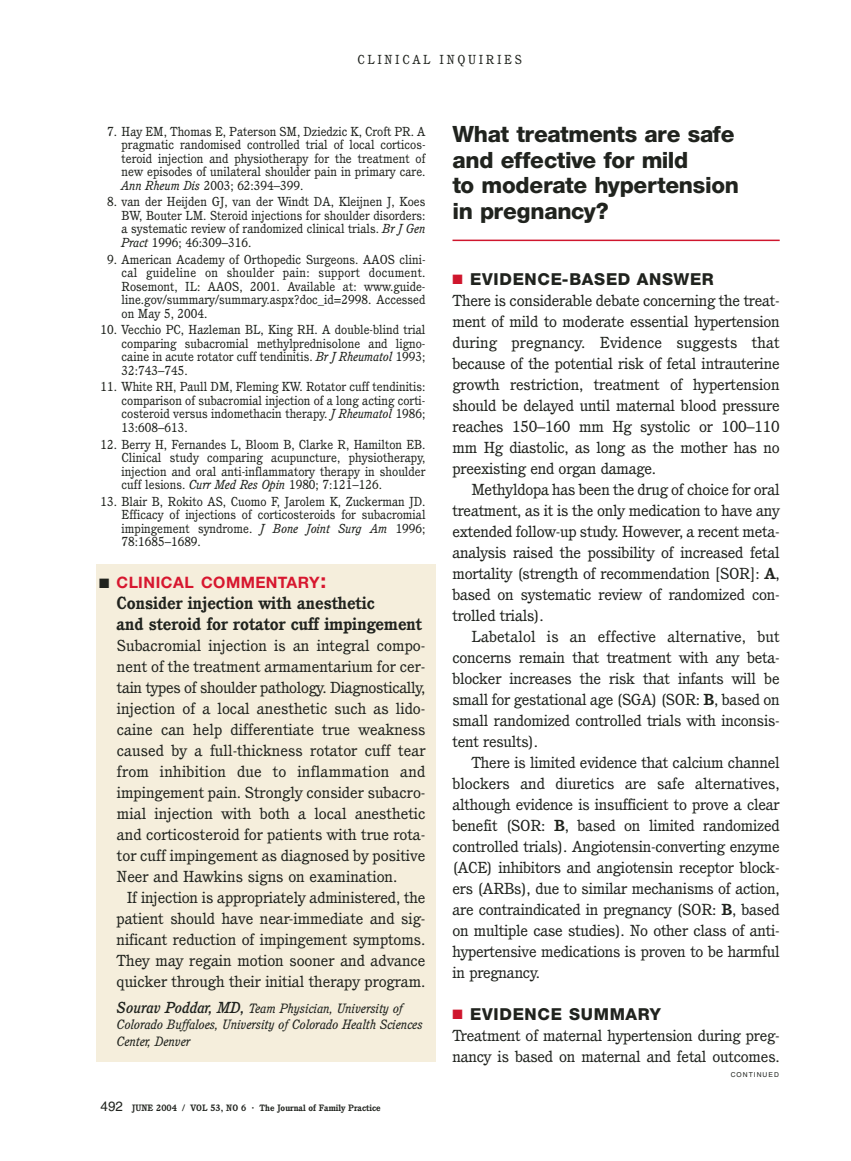
<style>
.page{position:relative;width:851px;height:1161px;background:#fff}
.page>*{position:absolute;margin:0;border:0;box-sizing:border-box;transform-origin:0 0}
.t1{font:800 22.5px/25.5px "Helvetica Neue";letter-spacing:-.015em;color:#20231e}
.t2{font:700 17.25px/21px "Cushing";color:#20231e}
.t3{font:800 16.5px "Helvetica Neue";letter-spacing:.045em;color:#20231e}
.t4{font:700 15.75px "Helvetica Neue";letter-spacing:.03em;color:#d7172f}
.t5{font:15.6px/21px "Cushing";letter-spacing:-.015em;color:#20231e;text-align:justify;scale:1.06 1}
.t6{font:italic 13.2px/16.5px "Cushing";color:#20231e}
.t7{font:12.75px/13.5px "Cushing";color:#20231e;text-align:justify}
.t8{font:12.75px "Cushing";letter-spacing:.21em;color:#20231e}
.t9{font:700 9px "Cushing";color:#20231e}
.t10{font:6.75px "Helvetica";letter-spacing:.15em;color:#20231e}
.s1{font-style:italic}
.s2{color:#20231e}
.s3{font-size:21px}
.s4{font-weight:500;font-size:15.6px}
.s5{font-family:"Helvetica";font-weight:400;font-size:13.5px}
.s6{font-size:10.5px}
.s7{color:#cf162d}
.s8{font-weight:700}
</style>
<div class="page">
<div style="left:97px;top:565px;width:339px;height:497px;background:#f5eedc"></div>
<hr style="left:452px;top:240px;width:327px;height:1px;background:#cf162d">
<p class="t8" style="left:357px;top:54px;width:166px">CLINICAL INQUIRIES</p>
<p class="t7" style="left:122px;top:125px;width:305px;text-indent:-14px">7. Hay EM, Thomas E, Paterson SM, Dziedzic K, Croft PR. A pragmatic randomised controlled trial of local corticos&shy;teroid injection and physiotherapy for the treatment of new episodes of unilateral shoulder pain in primary care.<br><span class="s1">Ann Rheum Dis</span> 2003; 62:394–399.</p>
<p class="t7" style="left:122px;top:196px;width:305px;text-indent:-14px">8. van der Heijden GJ, van der Windt DA, Kleijnen J, Koes BW, Bouter LM. Steroid injections for shoulder disorders: a systematic review of randomized clinical trials. <span class="s1">Br J Gen Pract</span> 1996; 46:309–316.</p>
<p class="t7" style="left:122px;top:253px;width:305px;text-indent:-14px">9. American Academy of Orthopedic Surgeons. AAOS clini&shy;cal guideline on shoulder pain: support document.<br>Rosemont, IL: AAOS, 2001. Available at: www.guide&shy;line.gov/summary/summary.aspx?doc_id=2998. Accessed on May 5, 2004.</p>
<p class="t7" style="left:122px;top:324px;width:305px;text-indent:-21px">10. Vecchio PC, Hazleman BL, King RH. A double-blind trial comparing subacromial methylprednisolone and ligno&shy;caine in acute rotator cuff tendinitis. <span class="s1">Br J Rheumatol</span> 1993; 32:743–745.</p>
<p class="t7" style="left:122px;top:381px;width:305px;text-indent:-21px">11. White RH, Paull DM, Fleming KW. Rotator cuff tendinitis: comparison of subacromial injection of a long acting corti&shy;costeroid versus indomethacin therapy. <span class="s1">J Rheumatol</span> 1986; 13:608–613.</p>
<p class="t7" style="left:122px;top:439px;width:305px;text-indent:-21px">12. Berry H, Fernandes L, Bloom B, Clarke R, Hamilton EB.<br>Clinical study comparing acupuncture, physiotherapy, injection and oral anti-inflammatory therapy in shoulder cuff lesions. <span class="s1">Curr Med Res Opin</span> 1980; 7:121–126.</p>
<p class="t7" style="left:122px;top:496px;width:305px;text-indent:-21px">13. Blair B, Rokito AS, Cuomo F, Jarolem K, Zuckerman JD.<br>Efficacy of injections of corticosteroids for subacromial impingement syndrome. <span class="s1">J Bone Joint Surg Am</span> 1996; 78:1685–1689.</p>
<p class="t4" style="left:99px;top:577px;width:229px"><span class="s2">■</span> CLINICAL COMMENTARY<span class="s3">:</span></p>
<p class="t2" style="left:116px;top:594px;width:307px">Consider injection with anesthetic<br>and steroid for rotator cuff impingement</p>
<p class="t5" style="left:117px;top:637px;width:293px">Subacromial injection is an integral compo&shy;nent of the treatment armamentarium for cer&shy;tain types of shoulder pathology. Diagnostically, injection of a local anesthetic such as lido&shy;caine can help differentiate true weakness caused by a full-thickness rotator cuff tear from inhibition due to inflammation and impingement pain. Strongly consider subacro&shy;mial injection with both a local anesthetic and corticosteroid for patients with true rota&shy;tor cuff impingement as diagnosed by positive Neer and Hawkins signs on examination.</p>
<p class="t5" style="left:116px;top:889px;width:293px;text-indent:10px">If injection is appropriately administered, the patient should have near-immediate and sig&shy;nificant reduction of impingement symptoms.<br>They may regain motion sooner and advance quicker through their initial therapy program.</p>
<p class="t6" style="left:117px;top:1001px;width:307px"><span class="s4">Sourav Poddar, MD,</span> Team Physician, University of<br>Colorado Buffaloes, University of Colorado Health Sciences<br>Center, Denver</p>
<p class="t9" style="left:100px;top:1105px;width:282px"><span class="s5">492</span> JUNE 2004 / VOL 53, NO 6 <span class="s6">·</span> The Journal of Family Practice</p>
<h1 class="t1" style="left:452px;top:123px;width:288px">What treatments are safe and effective for mild<br>to moderate hypertension in pregnancy?</h1>
<p class="t3" style="left:452px;top:273px;width:263px"><span class="s7">■</span> EVIDENCE-BASED ANSWER</p>
<p class="t5" style="left:452px;top:291px;width:310px">There is considerable debate concerning the treat&shy;ment of mild to moderate essential hypertension during pregnancy. Evidence suggests that because of the potential risk of fetal intrauterine growth restriction, treatment of hypertension should be delayed until maternal blood pressure reaches 150–160 mm Hg systolic or 100–110 mm Hg diastolic, as long as the mother has no preexisting end organ damage.</p>
<p class="t5" style="left:452px;top:480px;width:310px;text-indent:19px">Methyldopa has been the drug of choice for oral treatment, as it is the only medication to have any extended follow-up study. However, a recent meta&shy;analysis raised the possibility of increased fetal mortality (strength of recommendation [SOR]: <span class="s8">A</span>, based on systematic review of randomized con&shy;trolled trials).</p>
<p class="t5" style="left:452px;top:627px;width:310px;text-indent:19px">Labetalol is an effective alternative, but concerns remain that treatment with any beta&shy;blocker increases the risk that infants will be small for gestational age (SGA) (SOR: <span class="s8">B</span>, based on small randomized controlled trials with inconsis&shy;tent results).</p>
<p class="t5" style="left:452px;top:753px;width:310px;text-indent:19px">There is limited evidence that calcium channel blockers and diuretics are safe alternatives, although evidence is insufficient to prove a clear benefit (SOR: <span class="s8">B</span>, based on limited randomized controlled trials). Angiotensin-converting enzyme (ACE) inhibitors and angiotensin receptor block&shy;ers (ARBs), due to similar mechanisms of action, are contraindicated in pregnancy (SOR: <span class="s8">B</span>, based on multiple case studies). No other class of anti&shy;hypertensive medications is proven to be harmful in pregnancy.</p>
<p class="t3" style="left:452px;top:1008px;width:210px"><span class="s7">■</span> EVIDENCE SUMMARY</p>
<p class="t5" style="left:452px;top:1026px;width:310px">Treatment of maternal hypertension during preg&shy;nancy is based on maternal and fetal outcomes.</p>
<p class="t10" style="left:730px;top:1073px;width:50px">CONTINUED</p>
</div>
